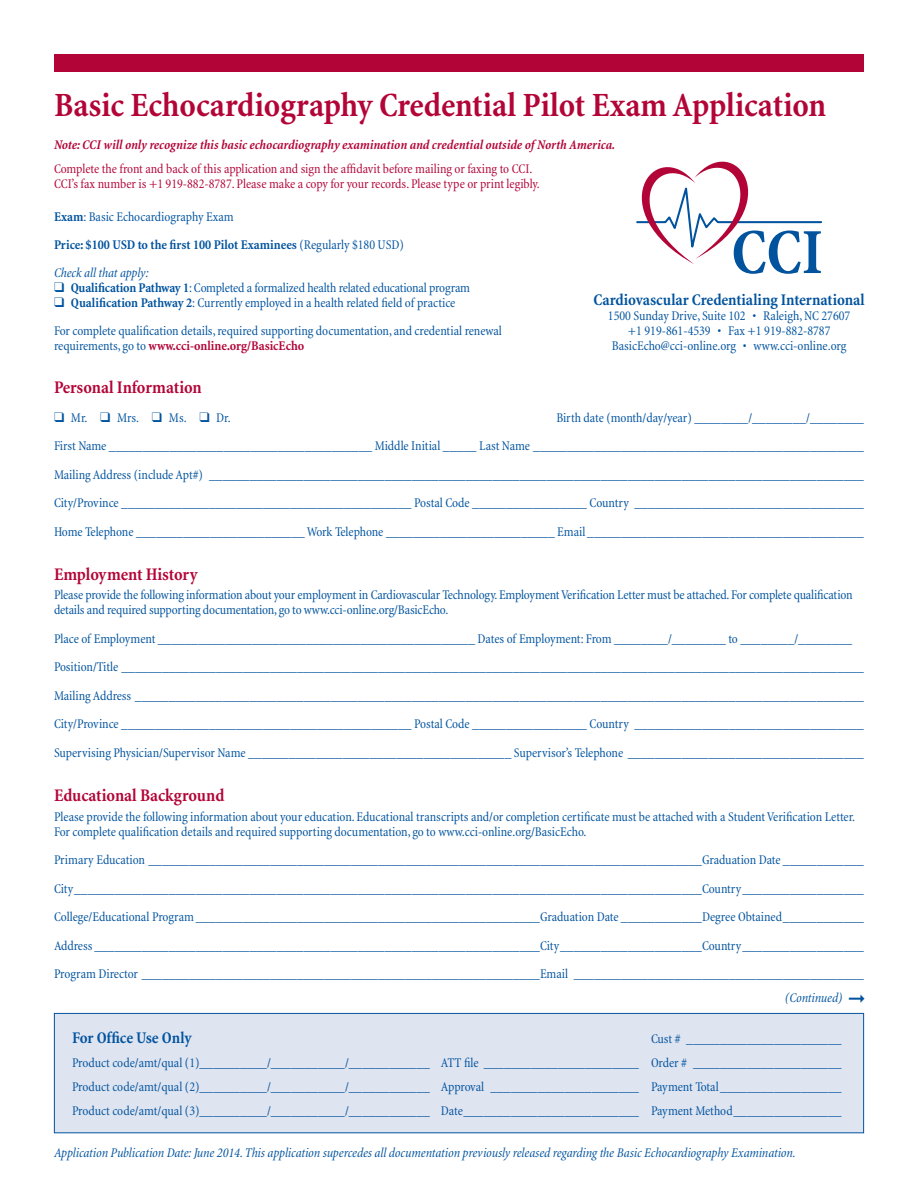
<style>
.page{position:relative;width:918px;height:1188px;background:#fff}
.page>*{position:absolute;margin:0;border:0;box-sizing:border-box;transform-origin:0 0}
.Head{font:700 condensed 34.5px "Minion";letter-spacing:-.005em;color:#b30437}
.Sub_2{font:700 condensed 18px "Minion";letter-spacing:-.005em;color:#b30437}
.Form_Text{font:700 condensed 18px "Minion";letter-spacing:-.005em;color:#b30437}
.Form_Text-2{font:700 condensed 16.5px "Minion";letter-spacing:-.005em;color:#01539e}
.Sub_2-2{font:700 condensed 16.5px "Minion";letter-spacing:-.005em;color:#01539e}
.Form_Text-3{font:condensed 13.5px/15px "Minion";letter-spacing:-.005em;color:#01539e}
.Form_Text-4{font:condensed 13.5px "Minion";letter-spacing:-.01em;color:#0153a0}
.Form_Text-5{font:condensed 13.5px/15px "Minion";letter-spacing:-.005em;color:#b30437}
.Form_Text-6{font:italic condensed 13.5px "Minion";letter-spacing:-.005em;color:#01539e}
.Form_Text-7{font:italic 700 condensed 13.5px "Minion";letter-spacing:-.005em;color:#b30437}
.Form_Text-8{font:700 condensed 13.5px "Minion";color:#0153a0}
.Sub_2-3{font:condensed 13.5px "Minion";color:#01539e}
.Form_Text-9{font:italic condensed 13.5px "Minion";letter-spacing:-.01em;color:#0153a0}
.s1{font-weight:700;color:#01539e}
.s2{color:#01539e}
.s3{font-weight:400}
.s4{font-weight:700}
.s5{font-weight:700;color:#b30437}
.s6{color:#0153a0}
</style>
<div class="page">
<div style="left:54px;top:54px;width:810px;height:18px;background:#b30437"></div>
<svg style="left:636px;top:161px;width:186px;height:113px"></svg>
<div style="left:54px;top:1013px;width:810px;height:120px;background:#dfe4f1;border:1px solid #01539e"></div>
<p class="Head" style="left:54px;top:86px;width:774px">Basic Echocardiography Credential Pilot Exam Application</p>
<p class="Form_Text-7" style="left:54px;top:137px;width:563px">Note: CCI will only recognize this basic echocardiography examination and credential outside of North America.</p>
<p class="Form_Text-5" style="left:54px;top:161px;width:487px">Complete the front and back of this application and sign the affidavit before mailing or faxing to CCI.<br>CCI’s fax number is +1 919-882-8787. Please make a copy for your records. Please type or print legibly.</p>
<p class="Form_Text-4" style="left:54px;top:210px;width:181px"><span class="s1">Exam</span><span class="s2">:</span> Basic Echocardiography Exam</p>
<p class="Form_Text-8" style="left:54px;top:237px;width:351px"><span class="s2">Price:</span> $100 USD to the first 100 Pilot Examinees <span class="s3">(Regularly $180 USD)</span></p>
<p class="Form_Text-9" style="left:54px;top:266px;width:96px">Check all that apply:</p>
<p class="Form_Text-4" style="left:54px;top:281px;width:418px"><span class="s2">❑</span> <span class="s1">Qualification Pathway 1</span><span class="s2">:</span> Completed a formalized health related educational program</p>
<p class="Form_Text-3" style="left:54px;top:295px;width:403px">❑ <span class="s4">Qualification Pathway 2</span>: Currently employed in a health related field of practice</p>
<p class="Form_Text-3" style="left:54px;top:323px;width:450px">For complete qualification details, required supporting documentation, and credential renewal requirements, go to <span class="s5">www.cci-online.org/BasicEcho</span></p>
<p class="Form_Text" style="left:54px;top:378px;width:149px">Personal Information</p>
<p class="Form_Text-3" style="left:54px;top:410px;width:178px">❑ Mr. ❑ Mrs. ❑ Ms. ❑ Dr.</p>
<p class="Form_Text-4" style="left:556px;top:411px;width:309px">Birth date (month/day/year) ________/________/________</p>
<p class="Form_Text-3" style="left:54px;top:439px;width:812px">First Name _______________________________________ Middle Initial _____ Last Name _________________________________________________</p>
<p class="Form_Text-3" style="left:54px;top:467px;width:811px">Mailing Address (include Apt#) _________________________________________________________________________________________________</p>
<p class="Form_Text-3" style="left:54px;top:496px;width:812px"><span class="s6">City/Province</span> ___________________________________________ Postal Code _________________ Country __________________________________</p>
<p class="Form_Text-3" style="left:54px;top:524px;width:812px">Home Telephone _________________________ Work Telephone _________________________ Email _________________________________________</p>
<p class="Sub_2" style="left:54px;top:564px;width:145px">Employment History</p>
<p class="Form_Text-3" style="left:54px;top:588px;width:800px">Please provide the following information about your employment in Cardiovascular Technology. Employment Verification Letter must be attached. For complete qualification details and required supporting documentation, go to www.cci-online.org/BasicEcho.</p>
<p class="Form_Text-3" style="left:54px;top:631px;width:800px">Place of Employment _______________________________________________ Dates of Employment: From ________/________ to ________/________</p>
<p class="Form_Text-3" style="left:54px;top:660px;width:812px">Position/Title ______________________________________________________________________________________________________________</p>
<p class="Form_Text-3" style="left:54px;top:688px;width:811px">Mailing Address ____________________________________________________________________________________________________________</p>
<p class="Form_Text-3" style="left:54px;top:717px;width:812px"><span class="s6">City/Province</span> ___________________________________________ Postal Code _________________ Country __________________________________</p>
<p class="Form_Text-3" style="left:54px;top:745px;width:811px">Supervising Physician/Supervisor Name _______________________________________ Supervisor’s Telephone ___________________________________</p>
<p class="Sub_2" style="left:54px;top:785px;width:172px">Educational Background</p>
<p class="Form_Text-3" style="left:54px;top:809px;width:803px">Please provide the following information about your education. Educational transcripts and/or completion certificate must be attached with a Student Verification Letter.<br>For complete qualification details and required supporting documentation, go to www.cci-online.org/BasicEcho.</p>
<p class="Form_Text-4" style="left:54px;top:853px;width:811px">Primary Education __________________________________________________________________________________Graduation Date ____________</p>
<p class="Form_Text-3" style="left:54px;top:881px;width:811px">City_____________________________________________________________________________________________Country__________________</p>
<p class="Form_Text-3" style="left:54px;top:910px;width:811px">College/Educational Program___________________________________________________Graduation Date ____________Degree Obtained____________</p>
<p class="Form_Text-3" style="left:54px;top:938px;width:811px">Address __________________________________________________________________City_____________________Country__________________</p>
<p class="Form_Text-3" style="left:54px;top:967px;width:812px">Program Director ___________________________________________________________Email ___________________________________________</p>
<p class="Form_Text-2" style="left:594px;top:290px;width:273px">Cardiovascular Credentialing International</p>
<p class="Form_Text-3" style="left:608px;top:308px;width:244px">1500 Sunday Drive, Suite 102 • Raleigh, NC 27607</p>
<p class="Form_Text-3" style="left:628px;top:323px;width:204px">+1 919-861-4539 • Fax +1 919-882-8787</p>
<p class="Form_Text-3" style="left:612px;top:338px;width:236px">BasicEcho@cci-online.org • www.cci-online.org</p>
<p class="Form_Text-6" style="left:785px;top:991px;width:59px">(Continued)</p>
<p class="Sub_2-2" style="left:72px;top:1029px;width:121px">For Office Use Only</p>
<p class="Sub_2-3" style="left:651px;top:1032px;width:192px">Cust # _______________________</p>
<p class="Form_Text-3" style="left:72px;top:1056px;width:771px">Product code/amt/qual (1)__________/___________/____________ ATT file _______________________ Order # ______________________</p>
<p class="Form_Text-3" style="left:72px;top:1080px;width:771px">Product code/amt/qual (2)__________/___________/____________ Approval ______________________ Payment Total__________________</p>
<p class="Form_Text-3" style="left:72px;top:1104px;width:771px">Product code/amt/qual (3)__________/___________/____________ Date__________________________ Payment Method________________</p>
<p class="Form_Text-6" style="left:54px;top:1145px;width:743px">Application Publication Date: June 2014. This application supercedes all documentation previously released regarding the Basic Echocardiography Examination.</p>
</div>
